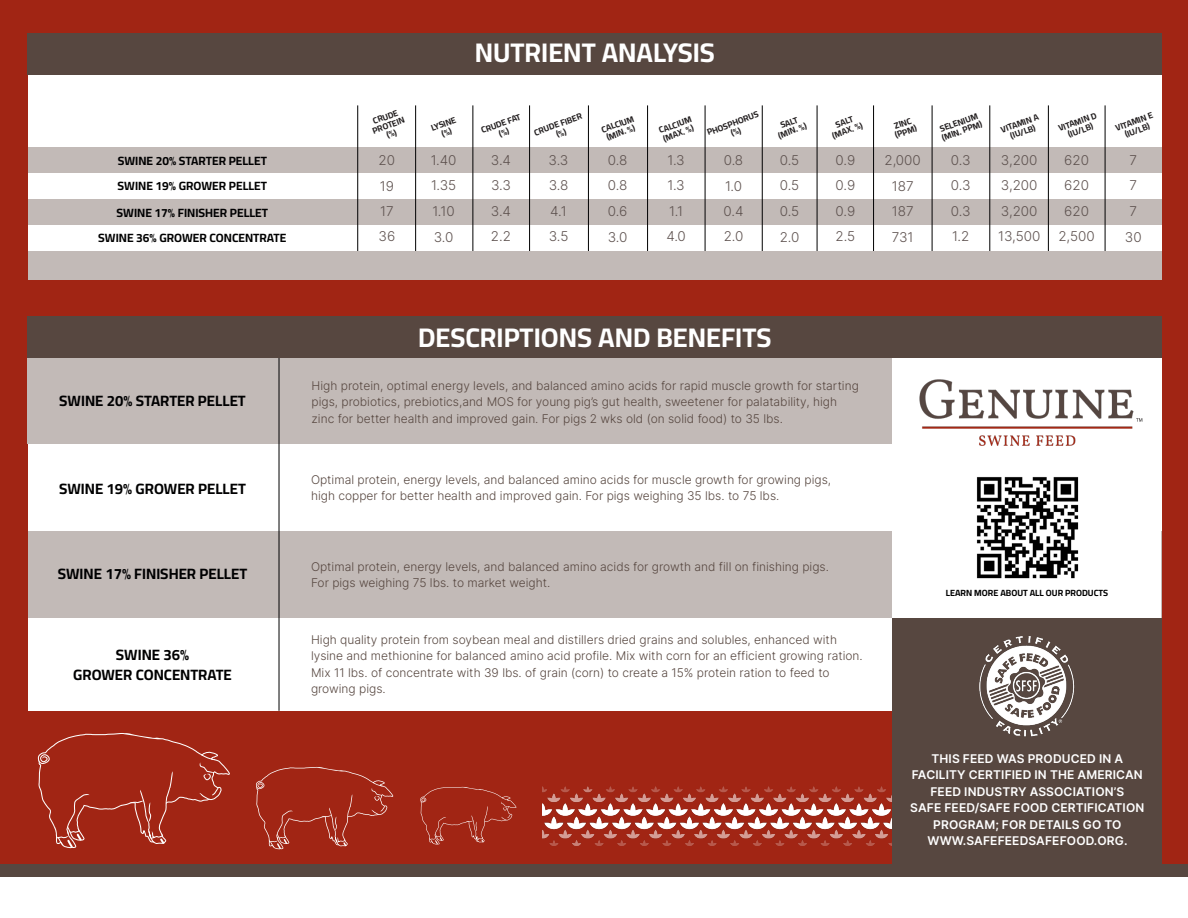
<style>
.page{position:relative;width:1188px;height:918px;background:#fff}
.page>*{position:absolute;margin:0;border:0;box-sizing:border-box;transform-origin:0 0}
.t1{font:700 27px "Cairo";color:#fff}
.t2{font:700 15px/19.5px "Cairo";color:#000001;text-align:center}
.t3{font:300 13.5px "Inter";color:#5d514e}
.t4{font:300 12px/16.5px "Inter";color:#574740}
.t5{font:600 12px/16.5px "Inter";letter-spacing:.01em;color:#fff;text-align:center}
.t6{font:700 12px "Cairo";color:#000001}
.t7{font:700 9px "Cairo";color:#000001}
.t8{font:700 8.7px/9px "Cairo";color:#231f20;text-align:center}
</style>
<div class="page">
<div style="left:0;top:0;width:1188px;height:895px;background:#a12514"></div>
<img style="left:543px;top:786px;width:349px;height:60px">
<div style="left:0;top:864px;width:1188px;height:15px;background:#574740"></div>
<div style="left:28px;top:54px;width:1134px;height:208px;background:#fff"></div>
<div style="left:28px;top:148px;width:1134px;height:25px;background:#c2bab7"></div>
<div style="left:28px;top:199px;width:1134px;height:26px;background:#c2bab7"></div>
<hr style="left:357px;top:105px;width:1px;height:156px;background:#000001">
<hr style="left:472px;top:105px;width:1px;height:149px;background:#000001">
<hr style="left:529px;top:105px;width:1px;height:150px;background:#000001">
<hr style="left:588px;top:105px;width:1px;height:151px;background:#000001">
<hr style="left:647px;top:105px;width:1px;height:150px;background:#000001">
<hr style="left:705px;top:105px;width:1px;height:151px;background:#000001">
<hr style="left:762px;top:105px;width:1px;height:152px;background:#000001">
<hr style="left:817px;top:105px;width:1px;height:152px;background:#000001">
<hr style="left:873px;top:105px;width:1px;height:151px;background:#000001">
<hr style="left:932px;top:105px;width:1px;height:149px;background:#000001">
<hr style="left:989px;top:105px;width:1px;height:149px;background:#000001">
<div style="left:28px;top:318px;width:1134px;height:393px;background:#fff"></div>
<hr style="left:1048px;top:105px;width:1px;height:152px;background:#000001">
<hr style="left:415px;top:105px;width:1px;height:152px;background:#000001">
<div style="left:28px;top:531px;width:1134px;height:87px;background:#c2bab7"></div>
<hr style="left:1105px;top:105px;width:1px;height:152px;background:#000001">
<div style="left:28px;top:358px;width:1122px;height:86px;background:#c2bab7"></div>
<hr style="left:279px;top:357px;width:1px;height:354px;background:#000001">
<div style="left:28px;top:251px;width:1134px;height:29px;background:#c2bab7"></div>
<svg style="left:38px;top:733px;width:192px;height:115px"></svg>
<div style="left:892px;top:319px;width:269px;height:599px;background:#fff"></div>
<img style="left:976px;top:477px;width:103px;height:102px">
<img style="left:919px;top:379px;width:224px;height:67px">
<div style="left:892px;top:618px;width:270px;height:260px;background:#574740"></div>
<img style="left:979px;top:636px;width:96px;height:101px">
<svg style="left:420px;top:787px;width:97px;height:57px"></svg>
<svg style="left:256px;top:767px;width:137px;height:82px"></svg>
<div style="left:0;top:878px;width:1188px;height:22px;background:#fff"></div>
<div style="left:28px;top:316px;width:1134px;height:42px;background:#574740"></div>
<div style="left:28px;top:33px;width:1134px;height:42px;background:#574740"></div>
<p class="t6" style="left:118px;top:152px;width:151px">SWINE 20% STARTER PELLET</p>
<p class="t6" style="left:118px;top:177px;width:151px">SWINE 19% GROWER PELLET</p>
<p class="t6" style="left:117px;top:204px;width:153px">SWINE 17% FINISHER PELLET</p>
<p class="t6" style="left:98px;top:229px;width:190px">SWINE 36% GROWER CONCENTRATE</p>
<p class="t1" style="left:475px;top:33px;width:242px">NUTRIENT ANALYSIS</p>
<p class="t8" style="left:368px;top:119px;width:35px;rotate:-20deg">CRUDE<br>PROTEIN (%)</p>
<p class="t8" style="left:600px;top:126px;width:36px;text-align:left;rotate:-20deg">CALCIUM (MIN. %)</p>
<p class="t8" style="left:658px;top:127px;width:36px;text-align:left;rotate:-20deg">CALCIUM (MAX. %)</p>
<p class="t8" style="left:706px;top:128px;width:55px;rotate:-20deg">PHOSPHORUS (%)</p>
<p class="t8" style="left:774px;top:123px;width:31px;rotate:-20deg">SALT (MIN. %)</p>
<p class="t8" style="left:828px;top:123px;width:33px;rotate:-20deg">SALT (MAX. %)</p>
<p class="t8" style="left:891px;top:123px;width:24px;text-align:left;rotate:-20deg">ZINC (PPM)</p>
<p class="t8" style="left:480px;top:126px;width:43px;rotate:-20deg">CRUDE FAT (%)</p>
<p class="t8" style="left:938px;top:125px;width:44px;text-align:left;rotate:-20deg">SELENIUM (MIN. PPM)</p>
<p class="t8" style="left:1000px;top:126px;width:41px;rotate:-20deg">VITAMIN A (IU/LB)</p>
<p class="t8" style="left:1057px;top:124px;width:41px;rotate:-20deg">VITAMIN D (IU/LB)</p>
<p class="t3" style="left:1001px;top:151px;width:38px">3,200</p>
<p class="t3" style="left:1001px;top:176px;width:38px">3,200</p>
<p class="t3" style="left:1001px;top:201px;width:38px">3,200</p>
<p class="t3" style="left:998px;top:226px;width:44px">13,500</p>
<p class="t8" style="left:533px;top:129px;width:52px;rotate:-20deg">CRUDE FIBER (%)</p>
<p class="t8" style="left:430px;top:124px;width:27px;rotate:-20deg">LYSINE (%)</p>
<p class="t3" style="left:431px;top:150px;width:27px">1.40</p>
<p class="t3" style="left:431px;top:176px;width:27px">1.35</p>
<p class="t3" style="left:433px;top:202px;width:24px">1.10</p>
<p class="t3" style="left:434px;top:227px;width:21px">3.0</p>
<p class="t3" style="left:608px;top:150px;width:21px">0.8</p>
<p class="t3" style="left:608px;top:176px;width:21px">0.8</p>
<p class="t3" style="left:608px;top:202px;width:21px">0.6</p>
<p class="t3" style="left:608px;top:227px;width:21px">3.0</p>
<p class="t3" style="left:836px;top:150px;width:21px">0.9</p>
<p class="t3" style="left:836px;top:176px;width:21px">0.9</p>
<p class="t3" style="left:836px;top:201px;width:21px">0.9</p>
<p class="t3" style="left:836px;top:226px;width:21px">2.5</p>
<p class="t3" style="left:724px;top:151px;width:21px">0.8</p>
<p class="t3" style="left:725px;top:176px;width:18px">1.0</p>
<p class="t3" style="left:724px;top:201px;width:21px">0.4</p>
<p class="t3" style="left:724px;top:227px;width:21px">2.0</p>
<p class="t3" style="left:668px;top:151px;width:19px">1.3</p>
<p class="t3" style="left:668px;top:176px;width:19px">1.3</p>
<p class="t3" style="left:669px;top:201px;width:15px">1.1</p>
<p class="t3" style="left:666px;top:226px;width:21px">4.0</p>
<p class="t3" style="left:780px;top:151px;width:21px">0.5</p>
<p class="t3" style="left:780px;top:176px;width:21px">0.5</p>
<p class="t3" style="left:780px;top:202px;width:21px">0.5</p>
<p class="t3" style="left:780px;top:227px;width:21px">2.0</p>
<p class="t3" style="left:491px;top:151px;width:22px">3.4</p>
<p class="t3" style="left:491px;top:176px;width:21px">3.3</p>
<p class="t3" style="left:491px;top:201px;width:22px">3.4</p>
<p class="t3" style="left:491px;top:227px;width:22px">2.2</p>
<p class="t3" style="left:379px;top:151px;width:18px">20</p>
<p class="t3" style="left:380px;top:176px;width:16px">19</p>
<p class="t3" style="left:380px;top:201px;width:15px">17</p>
<p class="t3" style="left:379px;top:226px;width:18px">36</p>
<p class="t3" style="left:549px;top:151px;width:21px">3.3</p>
<p class="t3" style="left:549px;top:176px;width:21px">3.8</p>
<p class="t3" style="left:550px;top:201px;width:18px">4.1</p>
<p class="t3" style="left:549px;top:226px;width:21px">3.5</p>
<p class="t3" style="left:884px;top:151px;width:38px">2,000</p>
<p class="t3" style="left:892px;top:176px;width:23px">187</p>
<p class="t3" style="left:892px;top:201px;width:23px">187</p>
<p class="t3" style="left:892px;top:227px;width:23px">731</p>
<p class="t3" style="left:951px;top:151px;width:21px">0.3</p>
<p class="t3" style="left:951px;top:176px;width:21px">0.3</p>
<p class="t3" style="left:951px;top:201px;width:21px">0.3</p>
<p class="t3" style="left:952px;top:226px;width:19px">1.2</p>
<p class="t3" style="left:1064px;top:151px;width:26px">620</p>
<p class="t3" style="left:1064px;top:176px;width:26px">620</p>
<p class="t3" style="left:1064px;top:201px;width:26px">620</p>
<p class="t3" style="left:1058px;top:226px;width:38px">2,500</p>
<p class="t8" style="left:1114px;top:124px;width:41px;rotate:-20deg">VITAMIN E (IU/LB)</p>
<p class="t3" style="left:1129px;top:151px;width:9px">7</p>
<p class="t3" style="left:1129px;top:176px;width:9px">7</p>
<p class="t3" style="left:1129px;top:202px;width:9px">7</p>
<p class="t3" style="left:1125px;top:227px;width:18px">30</p>
<p class="t2" style="left:59px;top:391px;width:188px">SWINE 20% STARTER PELLET</p>
<p class="t2" style="left:59px;top:479px;width:188px">SWINE 19% GROWER PELLET</p>
<p class="t2" style="left:58px;top:565px;width:191px">SWINE 17% FINISHER PELLET</p>
<p class="t2" style="left:73px;top:646px;width:160px">SWINE 36%<br>GROWER CONCENTRATE</p>
<p class="t1" style="left:418px;top:318px;width:355px">DESCRIPTIONS AND BENEFITS</p>
<p class="t4" style="left:312px;top:377px;width:549px">High protein, optimal energy levels, and balanced amino acids for rapid muscle growth for starting pigs, probiotics, prebiotics,and MOS for young pig’s gut health, sweetener for palatability, high zinc for better health and improved gain. For pigs 2 wks old (on solid food) to 35 lbs.</p>
<p class="t4" style="left:311px;top:471px;width:522px">Optimal protein, energy levels, and balanced amino acids for muscle growth for growing pigs, high copper for better health and improved gain. For pigs weighing 35 lbs. to 75 lbs.</p>
<p class="t4" style="left:311px;top:558px;width:519px">Optimal protein, energy levels, and balanced amino acids for growth and fill on finishing pigs.<br>For pigs weighing 75 lbs. to market weight.</p>
<p class="t4" style="left:311px;top:631px;width:553px">High quality protein from soybean meal and distillers dried grains and solubles, enhanced with lysine and methionine for balanced amino acid profile. Mix with corn for an efficient growing ration.<br>Mix 11 lbs. of concentrate with 39 lbs. of grain (corn) to create a 15% protein ration to feed to growing pigs.</p>
<p class="t7" style="left:946px;top:586px;width:164px">LEARN MORE ABOUT ALL OUR PRODUCTS</p>
<p class="t5" style="left:910px;top:750px;width:236px">THIS FEED WAS PRODUCED IN A<br>FACILITY CERTIFIED IN THE AMERICAN<br>FEED INDUSTRY ASSOCIATION’S<br>SAFE FEED/SAFE FOOD CERTIFICATION<br>PROGRAM; FOR DETAILS GO TO<br>WWW.SAFEFEEDSAFEFOOD.ORG.</p>
</div>
